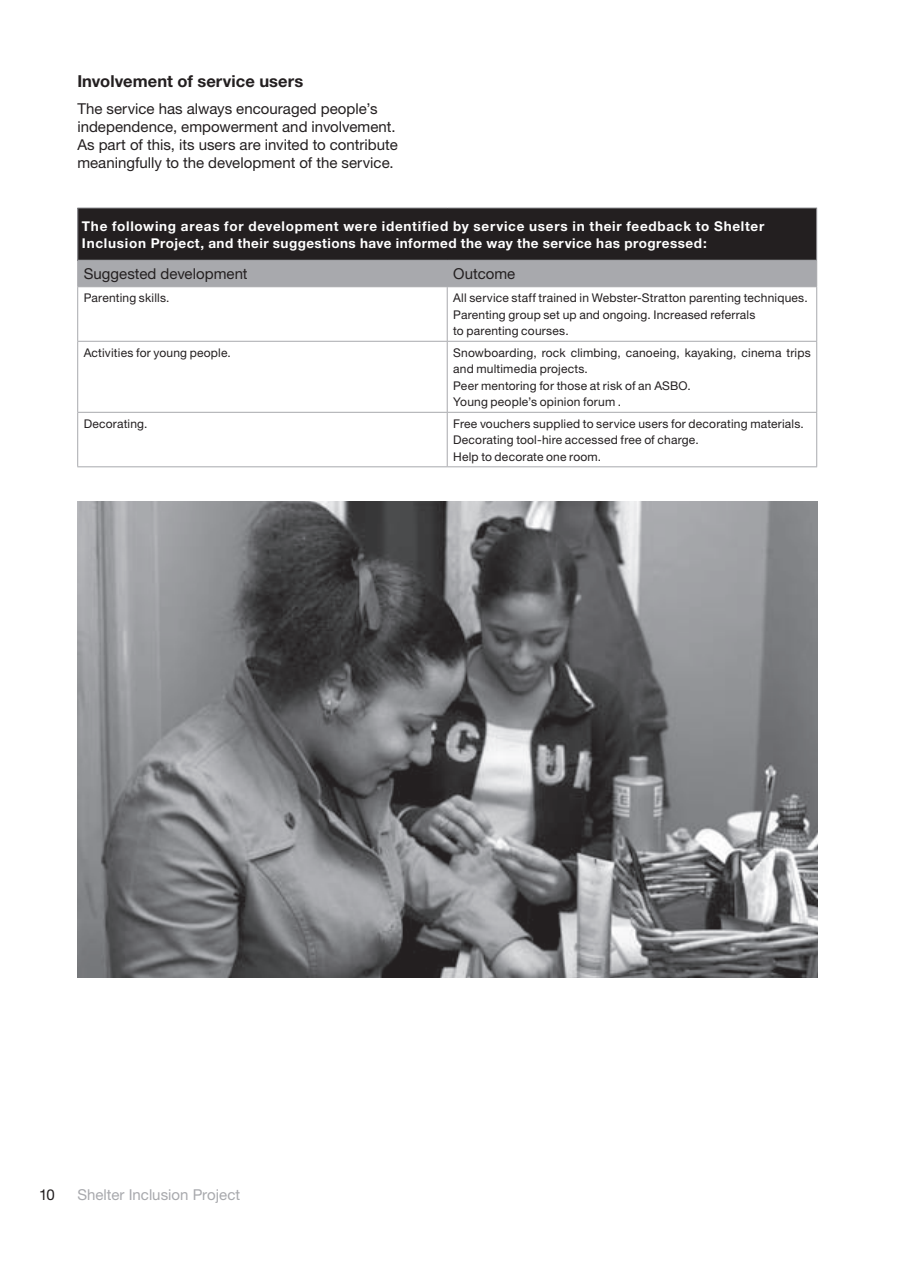
<style>
.page{position:relative;width:897px;height:1265px;background:#fff}
.page>*{position:absolute;margin:0;border:0;box-sizing:border-box;transform-origin:0 0}
.t1{font:700 16.5px "Helvetica Neue";letter-spacing:.005em;color:#231f20}
.t2{font:15px/18px "Helvetica Neue";color:#231f20}
.t3{font:15px "Helvetica Neue";color:#a8a9ad}
.t4{font:700 13.5px/16.5px "Helvetica Neue";letter-spacing:.05em;color:#fff}
.t5{font:12px/16.5px "Helvetica Neue";letter-spacing:.015em;color:#231f20}
</style>
<div class="page">
<div style="left:78px;top:208px;width:738px;height:52px;background:#231f20"></div>
<hr style="left:77px;top:207px;width:370px;height:1px;background:#a8a9ad">
<hr style="left:77px;top:208px;width:1px;height:52px;background:#a8a9ad">
<hr style="left:447px;top:207px;width:369px;height:1px;background:#a8a9ad">
<hr style="left:816px;top:208px;width:1px;height:52px;background:#a8a9ad">
<div style="left:77px;top:260px;width:740px;height:27px;background:#a8a9ad"></div>
<hr style="left:77px;top:286px;width:370px;height:1px;background:#a8a9ad">
<hr style="left:77px;top:287px;width:1px;height:54px;background:#a8a9ad">
<hr style="left:447px;top:286px;width:369px;height:1px;background:#a8a9ad">
<hr style="left:446px;top:287px;width:1px;height:54px;background:#a8a9ad">
<hr style="left:816px;top:287px;width:1px;height:54px;background:#a8a9ad">
<hr style="left:77px;top:341px;width:370px;height:1px;background:#a8a9ad">
<hr style="left:77px;top:341px;width:1px;height:71px;background:#a8a9ad">
<hr style="left:447px;top:341px;width:369px;height:1px;background:#a8a9ad">
<hr style="left:446px;top:341px;width:1px;height:71px;background:#a8a9ad">
<hr style="left:816px;top:341px;width:1px;height:71px;background:#a8a9ad">
<hr style="left:77px;top:412px;width:370px;height:1px;background:#a8a9ad">
<hr style="left:77px;top:412px;width:1px;height:54px;background:#a8a9ad">
<hr style="left:447px;top:412px;width:369px;height:1px;background:#a8a9ad">
<hr style="left:446px;top:412px;width:1px;height:54px;background:#a8a9ad">
<hr style="left:816px;top:412px;width:1px;height:54px;background:#a8a9ad">
<hr style="left:77px;top:466px;width:370px;height:1px;background:#a8a9ad">
<hr style="left:447px;top:466px;width:369px;height:1px;background:#a8a9ad">
<img style="left:77px;top:501px;width:740px;height:476px">
<h1 class="t1" style="left:77px;top:71px;width:227px">Involvement of service users</h1>
<p class="t2" style="left:77px;top:99px;width:322px">The service has always encouraged people’s independence, empowerment and involvement.<br>As part of this, its users are invited to contribute meaningfully to the development of the service.</p>
<p class="t4" style="left:82px;top:218px;width:683px">The following areas for development were identified by service users in their feedback to Shelter<br>Inclusion Project, and their suggestions have informed the way the service has progressed:</p>
<p class="t2" style="left:84px;top:265px;width:165px">Suggested development</p>
<p class="t2" style="left:453px;top:265px;width:64px">Outcome</p>
<p class="t5" style="left:84px;top:289px;width:87px">Parenting skills.</p>
<p class="t5" style="left:453px;top:289px;width:356px">All service staff trained in Webster-Stratton parenting techniques.<br>Parenting group set up and ongoing. Increased referrals<br>to parenting courses.</p>
<p class="t5" style="left:84px;top:344px;width:149px">Activities for young people.</p>
<p class="t5" style="left:453px;top:344px;width:359px">Snowboarding, rock climbing, canoeing, kayaking, cinema trips and multimedia projects.<br>Peer mentoring for those at risk of an ASBO.<br>Young people’s opinion forum .</p>
<p class="t5" style="left:84px;top:415px;width:65px">Decorating.</p>
<p class="t5" style="left:453px;top:415px;width:352px">Free vouchers supplied to service users for decorating materials.<br>Decorating tool-hire accessed free of charge.<br>Help to decorate one room.</p>
<p class="t2" style="left:39px;top:1184px;width:17px">10</p>
<p class="t3" style="left:77px;top:1185px;width:164px">Shelter Inclusion Project</p>
</div>
